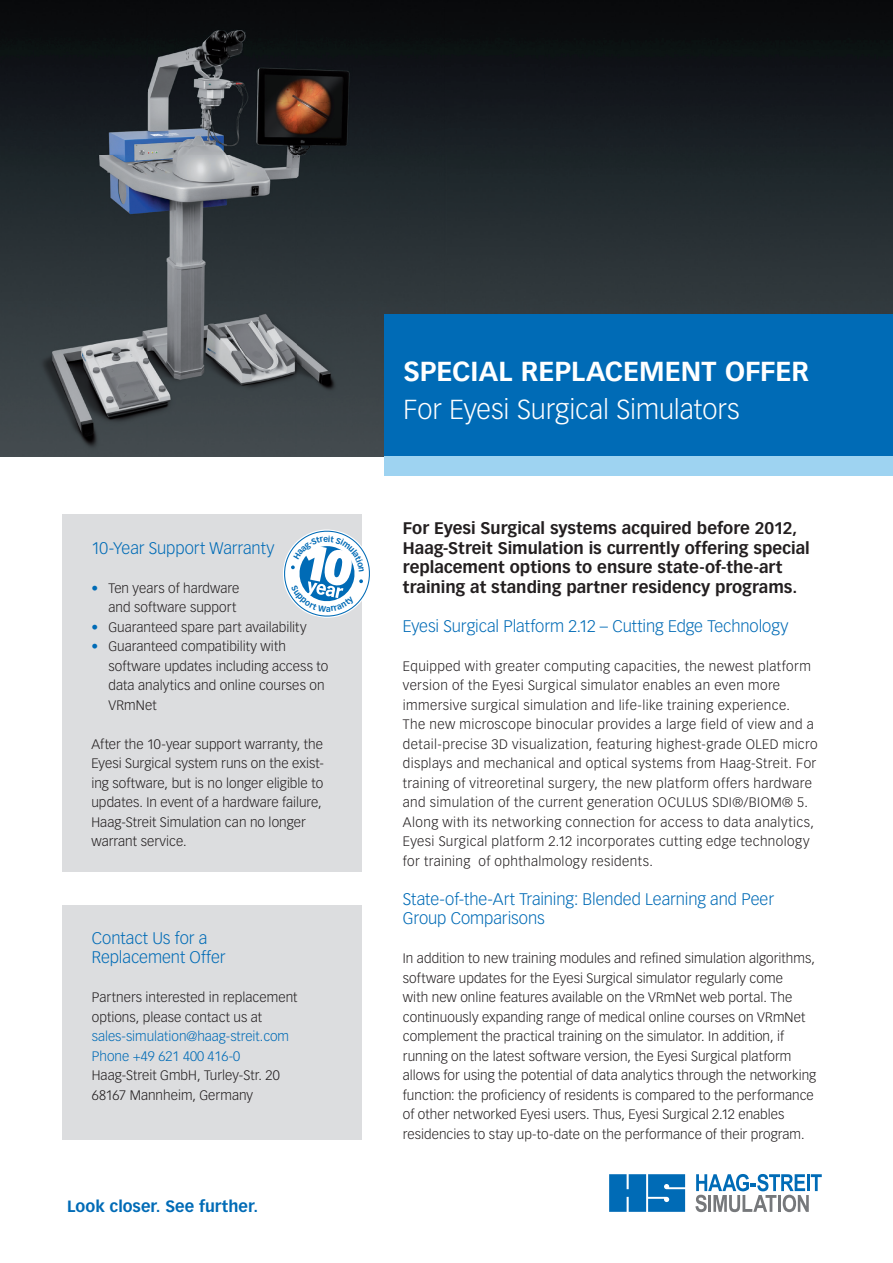
<style>
.page{position:relative;width:893px;height:1263px;background:#fff}
.page>*{position:absolute;margin:0;border:0;box-sizing:border-box;transform-origin:0 0}
.t1{font:300 27px "Vectora LT Pro";color:#fff}
.t2{font:700 27px "Vectora LT Pro";color:#fff}
.t3{font:700 16.5px/19.5px "Vectora LT Pro";color:#231f20}
.t4{font:300 16.5px/19.5px "Vectora LT Pro";letter-spacing:-.005em;color:#006bb6}
.t5{font:700 16.05px "Vectora LT Pro";color:#006bb6}
.t6{font:300 13.5px/19.5px "Vectora LT Pro";letter-spacing:.01em;color:#231f20}
.t7{font:300 13.5px/19.5px "Vectora LT Pro";letter-spacing:.03em;color:#231f20}
.t8{font:300 13.5px/19.5px "Vectora LT Pro";color:#006bb6}
.s1{font-family:"Univers LT Std";color:#006bb6}
</style>
<div class="page">
<svg style="left:609px;top:1174px;width:76px;height:38px;background:#1879bc"></svg>
<svg style="left:695px;top:1174px;width:127px;height:38px"></svg>
<div style="left:62px;top:515px;width:299px;height:357px;background:#dcdddf"></div>
<div style="left:62px;top:905px;width:300px;height:234px;background:#dcdddf"></div>
<div style="left:0;top:0;width:893px;height:50px;background:#0a0b0d"></div>
<img style="left:545px;top:50px;width:243px;height:254px">
<img style="left:788px;top:50px;width:105px;height:264px">
<div style="left:545px;top:304px;width:243px;height:10px;background:#323a3e"></div>
<img style="left:0;top:454px;width:385px;height:2px">
<img style="left:0;top:7px;width:545px;height:447px">
<div style="left:385px;top:314px;width:508px;height:142px;background:#006bb6"></div>
<div style="left:385px;top:456px;width:508px;height:20px;background:#9ed3f1"></div>
<svg style="left:283px;top:525px;width:87px;height:97px"></svg>
<p class="t4" style="left:91px;top:538px;width:184px">10-Year Support Warranty</p>
<p class="t6" style="left:91px;top:578px;width:149px;text-align:right"><span class="s1">•</span> Ten years of hardware and software support</p>
<p class="t6" style="left:91px;top:617px;width:217px"><span class="s1">•</span> Guaranteed spare part availability</p>
<p class="t6" style="left:108px;top:637px;width:221px;text-indent:-17px"><span class="s1">•</span> Guaranteed compatibility with software updates including access to data analytics and online courses on<br>VRmNet</p>
<p class="t6" style="left:91px;top:734px;width:234px">After the 10-year support warranty, the Eyesi Surgical system runs on the exist&shy;ing software, but is no longer eligible to updates. In event of a hardware failure, Haag-Streit Simulation can no longer warrant service.</p>
<p class="t4" style="left:92px;top:928px;width:135px">Contact Us for a<br>Replacement Offer</p>
<p class="t6" style="left:92px;top:988px;width:207px">Partners interested in replacement options, please contact us at</p>
<p class="t8" style="left:92px;top:1027px;width:199px">sales-simulation@haag-streit.com<br>Phone +49 621 400 416-0</p>
<p class="t6" style="left:92px;top:1066px;width:190px">Haag-Streit GmbH, Turley-Str. 20<br>68167 Mannheim, Germany</p>
<p class="t5" style="left:67px;top:1196px;width:192px">Look closer. See further.</p>
<h1 class="t2" style="left:404px;top:355px;width:407px">SPECIAL REPLACEMENT OFFER</h1>
<h1 class="t1" style="left:404px;top:393px;width:337px">For Eyesi Surgical Simulators</h1>
<p class="t3" style="left:403px;top:519px;width:408px">For Eyesi Surgical systems acquired before 2012, Haag-Streit Simulation is currently offering special replacement options to ensure state-of-the-art training at standing partner residency programs.</p>
<p class="t4" style="left:403px;top:616px;width:387px">Eyesi Surgical Platform 2.12 – Cutting Edge Technology</p>
<p class="t7" style="left:403px;top:656px;width:416px">Equipped with greater computing capacities, the newest platform version of the Eyesi Surgical simulator enables an even more immersive surgical simulation and life-like training experience.<br>The new microscope binocular provides a large field of view and a detail-precise 3D visualization, featuring highest-grade OLED micro displays and mechanical and optical systems from Haag-Streit. For training of vitreoretinal surgery, the new platform offers hardware and simulation of the current generation OCULUS SDI®/BIOM® 5.<br>Along with its networking connection for access to data analytics, Eyesi Surgical platform 2.12 incorporates cutting edge technology for training of ophthalmology residents.</p>
<p class="t4" style="left:403px;top:889px;width:373px">State-of-the-Art Training: Blended Learning and Peer<br>Group Comparisons</p>
<p class="t6" style="left:403px;top:949px;width:415px">In addition to new training modules and refined simulation algorithms, software updates for the Eyesi Surgical simulator regularly come<br>with new online features available on the VRmNet web portal. The continuously expanding range of medical online courses on VRmNet complement the practical training on the simulator. In addition, if running on the latest software version, the Eyesi Surgical platform allows for using the potential of data analytics through the networking function: the proficiency of residents is compared to the performance of other networked Eyesi users. Thus, Eyesi Surgical 2.12 enables residencies to stay up-to-date on the performance of their program.</p>
</div>
